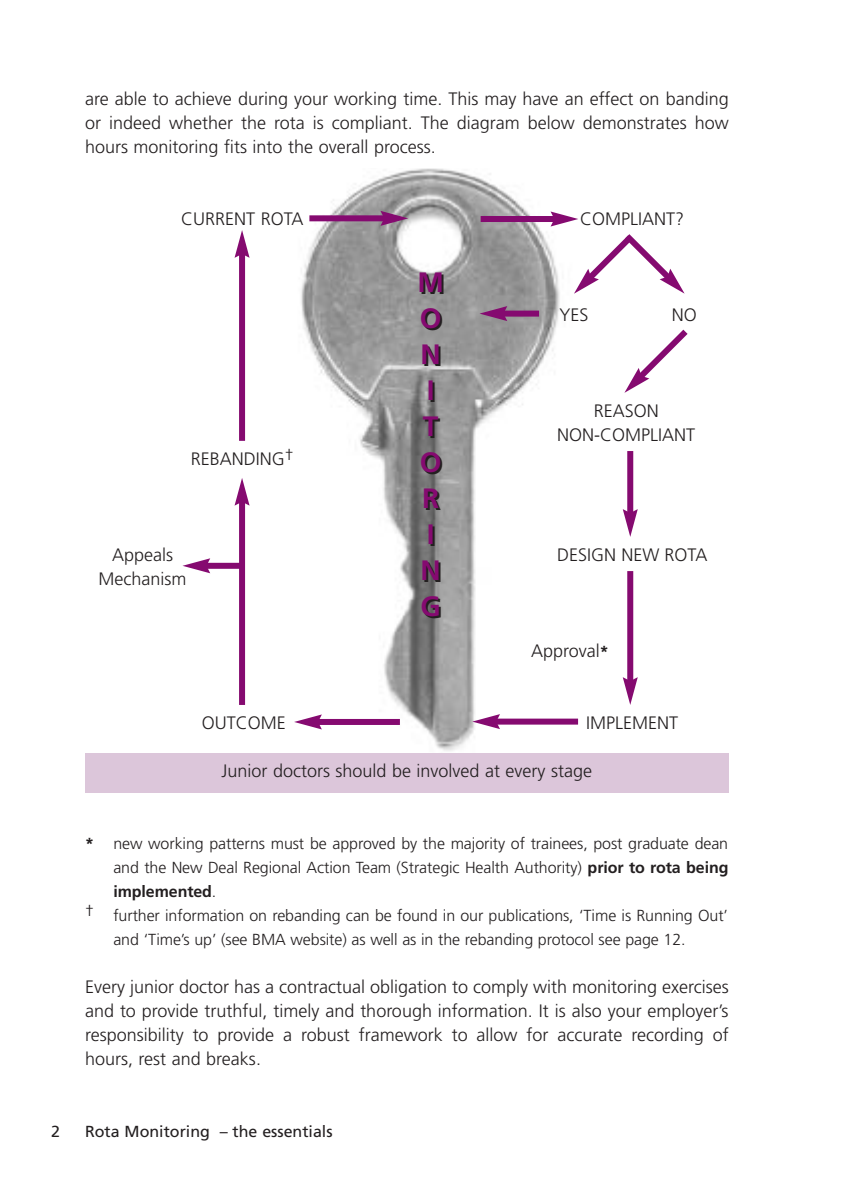
<style>
.page{position:relative;width:842px;height:1191px;background:#fff}
.page>*{position:absolute;margin:0;border:0;box-sizing:border-box;transform-origin:0 0}
.t1{font:700 28px/36px "Frutiger";color:#850a70}
.t2{font:300 18px/24px "Frutiger";color:#231f20;text-align:justify}
.t3{font:300 16px "Frutiger";letter-spacing:-.005em;color:#231f20}
.t4{font:16px "Frutiger";color:#231f20}
.t5{font:700 16px "Frutiger";letter-spacing:-.005em;color:#231f20}
.s1{font-weight:700;font-size:16px}
.s2{font-weight:700}
.s3{font-weight:300}
</style>
<div class="page">
<img style="left:301px;top:168px;width:278px;height:583px">
<div style="left:85px;top:753px;width:644px;height:39px;background:#dcc6da"></div>
<div style="left:239px;top:252px;width:6px;height:189px;background:#850a70"></div>
<svg style="left:235px;top:230px;width:15px;height:28px"></svg>
<div style="left:309px;top:215px;width:77px;height:6px;background:#850a70"></div>
<svg style="left:380px;top:211px;width:28px;height:15px"></svg>
<div style="left:481px;top:216px;width:75px;height:6px;background:#850a70"></div>
<div style="left:502px;top:310px;width:37px;height:6px;background:#850a70"></div>
<svg style="left:479px;top:306px;width:28px;height:15px"></svg>
<div style="left:205px;top:563px;width:37px;height:6px;background:#850a70"></div>
<svg style="left:182px;top:558px;width:28px;height:15px"></svg>
<svg style="left:624px;top:329px;width:64px;height:64px"></svg>
<div style="left:627px;top:451px;width:6px;height:63px;background:#850a70"></div>
<svg style="left:623px;top:509px;width:15px;height:28px"></svg>
<div style="left:627px;top:571px;width:6px;height:111px;background:#850a70"></div>
<svg style="left:623px;top:677px;width:15px;height:28px"></svg>
<svg style="left:551px;top:211px;width:134px;height:83px"></svg>
<div style="left:317px;top:719px;width:83px;height:6px;background:#850a70"></div>
<svg style="left:294px;top:714px;width:28px;height:15px"></svg>
<div style="left:495px;top:718px;width:83px;height:6px;background:#850a70"></div>
<svg style="left:472px;top:714px;width:28px;height:15px"></svg>
<div style="left:239px;top:500px;width:6px;height:205px;background:#850a70"></div>
<svg style="left:235px;top:478px;width:15px;height:27px"></svg>
<p class="t2" style="left:85px;top:88px;width:645px">are able to achieve during your working time. This may have an effect on banding or indeed whether the rota is compliant. The diagram below demonstrates how hours monitoring fits into the overall process.</p>
<p class="t2" style="left:181px;top:208px;width:124px">CURRENT ROTA</p>
<p class="t2" style="left:580px;top:208px;width:106px">COMPLIANT?</p>
<h1 class="t1" style="left:417px;top:266px;width:28px">M<br>O<br>N<br>I<br>T<br>O<br>R<br>I<br>N<br>G</h1>
<p class="t2" style="left:559px;top:304px;width:30px">YES</p>
<p class="t2" style="left:672px;top:304px;width:27px">NO</p>
<p class="t2" style="left:557px;top:400px;width:139px;text-align:center">REASON<br>NON-COMPLIANT</p>
<p class="t2" style="left:191px;top:448px;width:104px">REBANDING<sup>†</sup></p>
<p class="t2" style="left:112px;top:544px;width:63px">Appeals</p>
<p class="t2" style="left:557px;top:544px;width:152px">DESIGN NEW ROTA</p>
<p class="t2" style="left:99px;top:568px;width:89px">Mechanism</p>
<p class="t2" style="left:531px;top:640px;width:79px">Approval<span class="s1">*</span></p>
<p class="t2" style="left:202px;top:712px;width:86px">OUTCOME</p>
<p class="t2" style="left:222px;top:760px;width:372px">Junior doctors should be involved at every stage</p>
<p class="t2" style="left:586px;top:712px;width:93px">IMPLEMENT</p>
<p class="t3" style="left:85px;top:837px;width:645px"><span class="s2">*</span> new working patterns must be approved by the majority of trainees, post graduate dean</p>
<p class="t3" style="left:113px;top:861px;width:617px">and the New Deal Regional Action Team (Strategic Health Authority) <span class="s2">prior to rota being</span></p>
<p class="t5" style="left:113px;top:885px;width:105px">implemented<span class="s3">.</span></p>
<p class="t3" style="left:85px;top:909px;width:644px">† further information on rebanding can be found in our publications, ‘Time is Running Out’</p>
<p class="t3" style="left:113px;top:933px;width:574px">and ‘Time’s up’ (see BMA website) as well as in the rebanding protocol see page 12.</p>
<p class="t2" style="left:85px;top:976px;width:645px">Every junior doctor has a contractual obligation to comply with monitoring exercises and to provide truthful, timely and thorough information. It is also your employer’s responsibility to provide a robust framework to allow for accurate recording of hours, rest and breaks.</p>
<p class="t4" style="left:51px;top:1125px;width:10px">2</p>
<p class="t4" style="left:85px;top:1125px;width:249px">Rota Monitoring – the essentials</p>
</div>
